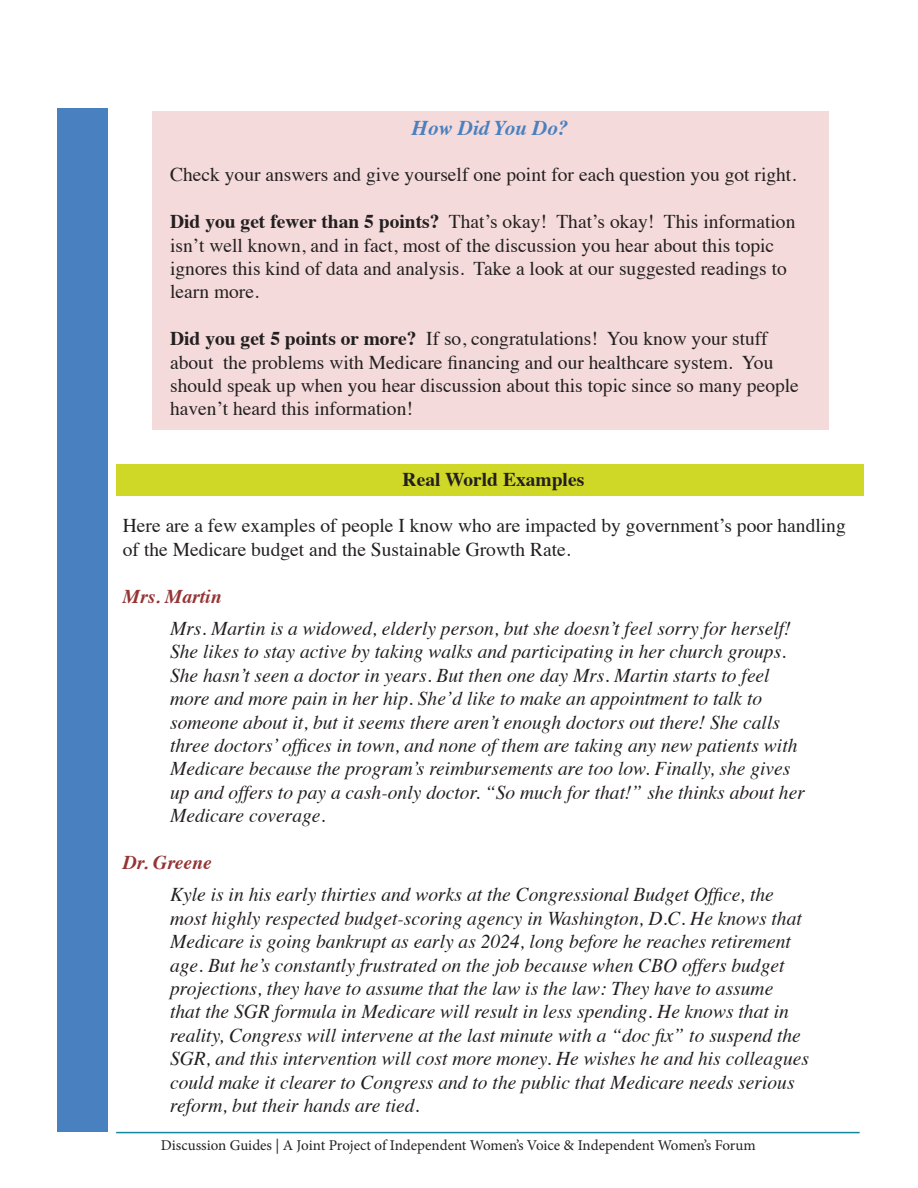
<style>
.page{position:relative;width:918px;height:1188px;background:#fff}
.page>*{position:absolute;margin:0;border:0;box-sizing:border-box;transform-origin:0 0}
.t1{font:italic 700 21px "Times";color:#4980bf}
.t2{font:italic 19.5px/23.4px "Times";color:#231f20}
.t3{font:19.5px/23.4px "Times";color:#231f20}
.t4{font:italic 700 19.5px "Times";color:#953434}
.t5{font:700 19.5px "Times";color:#231f20}
.t6{font:15px "Minion Pro";color:#231f20}
.s1{font-weight:700}
</style>
<div class="page">
<div style="left:152px;top:111px;width:676px;height:319px;background:#f4dada"></div>
<div style="left:116px;top:464px;width:748px;height:32px;background:#cfd727"></div>
<div style="left:57px;top:108px;width:50px;height:1024px;background:#4980bf"></div>
<hr style="left:116px;top:1132px;width:744px;height:1px;background:#15879e">
<p class="t1" style="left:412px;top:108px;width:158px">How Did You Do?</p>
<p class="t3" style="left:170px;top:161px;width:628px">Check your answers and give yourself one point for each question you got right.</p>
<p class="t3" style="left:170px;top:208px;width:627px"><span class="s1">Did you get fewer than 5 points?</span> That’s okay! That’s okay! This information isn’t well known, and in fact, most of the discussion you hear about this topic ignores this kind of data and analysis. Take a look at our suggested readings to learn more.</p>
<p class="t3" style="left:170px;top:325px;width:630px"><span class="s1">Did you get 5 points or more?</span> If so, congratulations! You know your stuff about the problems with Medicare financing and our healthcare system. You should speak up when you hear discussion about this topic since so many people haven’t heard this information!</p>
<p class="t5" style="left:403px;top:460px;width:183px">Real World Examples</p>
<p class="t3" style="left:123px;top:512px;width:724px">Here are a few examples of people I know who are impacted by government’s poor handling of the Medicare budget and the Sustainable Growth Rate.</p>
<p class="t4" style="left:123px;top:578px;width:100px">Mrs. Martin</p>
<p class="t2" style="left:170px;top:616px;width:636px">Mrs. Martin is a widowed, elderly person, but she doesn’t feel sorry for herself!<br>She likes to stay active by taking walks and participating in her church groups.<br>She hasn’t seen a doctor in years. But then one day Mrs. Martin starts to feel more and more pain in her hip. She’d like to make an appointment to talk to someone about it, but it seems there aren’t enough doctors out there! She calls three doctors’ offices in town, and none of them are taking any new patients with Medicare because the program’s reimbursements are too low. Finally, she gives up and offers to pay a cash-only doctor. “So much for that!” she thinks about her Medicare coverage.</p>
<p class="t4" style="left:123px;top:844px;width:90px">Dr. Greene</p>
<p class="t2" style="left:170px;top:882px;width:640px">Kyle is in his early thirties and works at the Congressional Budget Office, the most highly respected budget-scoring agency in Washington, D.C. He knows that Medicare is going bankrupt as early as 2024, long before he reaches retirement age. But he’s constantly frustrated on the job because when CBO offers budget projections, they have to assume that the law is the law: They have to assume<br>that the SGR formula in Medicare will result in less spending. He knows that in reality, Congress will intervene at the last minute with a “doc fix” to suspend the SGR, and this intervention will cost more money. He wishes he and his colleagues could make it clearer to Congress and to the public that Medicare needs serious reform, but their hands are tied.</p>
<p class="t6" style="left:161px;top:1135px;width:596px">Discussion Guides | A Joint Project of Independent Women’s Voice &amp; Independent Women’s Forum</p>
</div>
